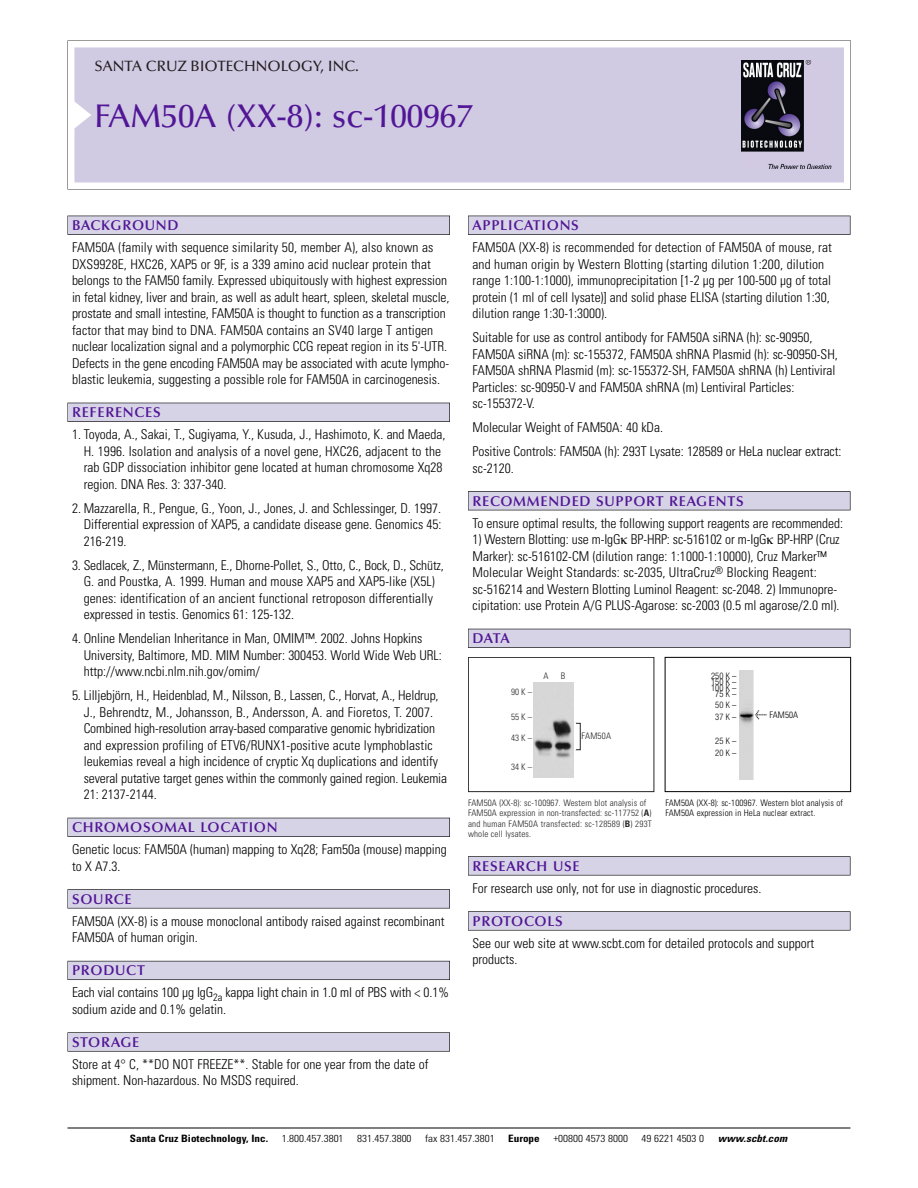
<style>
.page{position:relative;width:918px;height:1188px;background:#fff}
.page>*{position:absolute;margin:0;border:0;box-sizing:border-box;transform-origin:0 0}
.t1{font:500 33px "Optima";color:#511695}
.t2{font:500 15px "Optima";color:#231f20}
.t3{font:600 14.25px "Optima";letter-spacing:.05em;color:#511695}
.t4{font:300 condensed 13.5px/16.5px "Univers";color:#000}
.t5{font:300 condensed 10.2px "Univers";color:#000;scale:1.1 1}
.t6{font:700 condensed 10.2px "Univers";color:#000;scale:1.1 1}
.t7{font:italic 700 condensed 10.2px "Univers";letter-spacing:.005em;color:#000;scale:1.1 1}
.t8{font:9px/10.5px "Univers Condensed Light+LLOLXB";letter-spacing:.015em;color:#272627}
.t9{font:300 condensed 9px/10.5px "Univers";letter-spacing:.015em;color:#000}
.t10{font:300 condensed 9px/10.5px "Helvetica Neue";color:#000;scale:.95 1}
.s1{font-family:"Univers Condensed Bold+IUSDIN"}
.s2{font-family:"Meta Plus";font-weight:400;font-stretch:normal;font-size:10.5px}
</style>
<div class="page">
<svg style="left:68px;top:40px;width:783px;height:149px"></svg>
<div style="left:74px;top:47px;width:770px;height:135px;background:#d1cae3"></div>
<img style="left:741px;top:60px;width:90px;height:108px">
<div style="left:68px;top:216px;width:382px;height:19px;background:#525155"></div>
<div style="left:68px;top:216px;width:381px;height:18px;background:#d7d3e7"></div>
<div style="left:68px;top:403px;width:382px;height:19px;background:#515055"></div>
<div style="left:68px;top:403px;width:381px;height:18px;background:#d7d3e7"></div>
<div style="left:68px;top:818px;width:382px;height:19px;background:#525158"></div>
<div style="left:68px;top:818px;width:381px;height:18px;background:#d7d3e7"></div>
<div style="left:68px;top:889px;width:382px;height:19px;background:#575759"></div>
<div style="left:68px;top:890px;width:381px;height:18px;background:#d7d3e7"></div>
<div style="left:68px;top:961px;width:382px;height:19px;background:#5b5a62"></div>
<div style="left:68px;top:961px;width:381px;height:18px;background:#d7d3e7"></div>
<div style="left:68px;top:1032px;width:382px;height:20px;background:#626263"></div>
<div style="left:68px;top:1033px;width:381px;height:18px;background:#d7d3e7"></div>
<div style="left:468px;top:216px;width:382px;height:19px;background:#525155"></div>
<div style="left:468px;top:216px;width:382px;height:18px;background:#d7d3e7"></div>
<div style="left:468px;top:491px;width:382px;height:19px;background:#525155"></div>
<div style="left:468px;top:492px;width:382px;height:18px;background:#d7d3e7"></div>
<div style="left:468px;top:629px;width:382px;height:19px;background:#525158"></div>
<div style="left:468px;top:629px;width:382px;height:18px;background:#d7d3e7"></div>
<div style="left:468px;top:856px;width:382px;height:19px;background:#575759"></div>
<div style="left:468px;top:857px;width:382px;height:18px;background:#d7d3e7"></div>
<svg style="left:468px;top:911px;width:382px;height:20px"></svg>
<div style="left:468px;top:912px;width:382px;height:18px;background:#d7d3e7"></div>
<hr style="left:68px;top:1128px;width:782px;height:1px;background:#000">
<div style="left:665px;top:657px;width:186px;height:135px;border:1px solid #000"></div>
<img style="left:740px;top:670px;width:13px;height:109px">
<div style="left:468px;top:657px;width:186px;height:135px;border:1px solid #272627"></div>
<img style="left:533px;top:682px;width:41px;height:95px">
<p class="t2" style="left:94px;top:61px;width:266px">SANTA CRUZ BIOTECHNOLOGY, INC.</p>
<h1 class="t1" style="left:94px;top:103px;width:380px">FAM50A (XX-8): sc-100967</h1>
<p class="t3" style="left:72px;top:219px;width:108px">BACKGROUND</p>
<p class="t4" style="left:72px;top:240px;width:379px">FAM50A (family with sequence similarity 50, member A), also known as DXS9928E, HXC26, XAP5 or 9F, is a 339 amino acid nuclear protein that belongs to the FAM50 family. Expressed ubiquitously with highest expression in fetal kidney, liver and brain, as well as adult heart, spleen, skeletal muscle, prostate and small intestine, FAM50A is thought to function as a transcription factor that may bind to DNA. FAM50A contains an SV40 large T antigen nuclear localization signal and a polymorphic CCG repeat region in its 5'-UTR.<br>Defects in the gene encoding FAM50A may be associated with acute lympho&shy;blastic leukemia, suggesting a possible role for FAM50A in carcinogenesis.</p>
<p class="t3" style="left:72px;top:407px;width:90px">REFERENCES</p>
<p class="t4" style="left:84px;top:427px;width:363px;text-indent:-12px">1. Toyoda, A., Sakai, T., Sugiyama, Y., Kusuda, J., Hashimoto, K. and Maeda, H. 1996. Isolation and analysis of a novel gene, HXC26, adjacent to the rab GDP dissociation inhibitor gene located at human chromosome Xq28 region. DNA Res. 3: 337-340.</p>
<p class="t4" style="left:84px;top:501px;width:359px;text-align:justify;text-indent:-12px">2. Mazzarella, R., Pengue, G., Yoon, J., Jones, J. and Schlessinger, D. 1997.<br>Differential expression of XAP5, a candidate disease gene. Genomics 45:<br>216-219.</p>
<p class="t4" style="left:84px;top:558px;width:362px;text-indent:-12px">3. Sedlacek, Z., Münstermann, E., Dhorne-Pollet, S., Otto, C., Bock, D., Schütz, G. and Poustka, A. 1999. Human and mouse XAP5 and XAP5-like (X5L) genes: identification of an ancient functional retroposon differentially expressed in testis. Genomics 61: 125-132.</p>
<p class="t4" style="left:84px;top:631px;width:360px;text-indent:-12px">4. Online Mendelian Inheritance in Man, OMIM™. 2002. Johns Hopkins<br>University, Baltimore, MD. MIM Number: 300453. World Wide Web URL: http://www.ncbi.nlm.nih.gov/omim/</p>
<p class="t4" style="left:84px;top:688px;width:365px;text-indent:-12px">5. Lilljebjörn, H., Heidenblad, M., Nilsson, B., Lassen, C., Horvat, A., Heldrup, J., Behrendtz, M., Johansson, B., Andersson, A. and Fioretos, T. 2007.<br>Combined high-resolution array-based comparative genomic hybridization and expression profiling of ETV6/RUNX1-positive acute lymphoblastic leukemias reveal a high incidence of cryptic Xq duplications and identify several putative target genes within the commonly gained region. Leukemia 21: 2137-2144.</p>
<p class="t3" style="left:72px;top:822px;width:207px">CHROMOSOMAL LOCATION</p>
<p class="t4" style="left:72px;top:842px;width:376px">Genetic locus: FAM50A (human) mapping to Xq28; Fam50a (mouse) mapping to X A7.3.</p>
<p class="t3" style="left:72px;top:893px;width:61px">SOURCE</p>
<p class="t4" style="left:72px;top:914px;width:374px">FAM50A (XX-8) is a mouse monoclonal antibody raised against recombinant<br>FAM50A of human origin.</p>
<p class="t3" style="left:72px;top:965px;width:74px">PRODUCT</p>
<p class="t4" style="left:72px;top:985px;width:379px">Each vial contains 100 µg IgG<sub>2a</sub> kappa light chain in 1.0 ml of PBS with &lt; 0.1% sodium azide and 0.1% gelatin.</p>
<p class="t3" style="left:72px;top:1036px;width:69px">STORAGE</p>
<p class="t4" style="left:72px;top:1057px;width:358px">Store at 4° C, **DO NOT FREEZE**. Stable for one year from the date of shipment. Non-hazardous. No MSDS required.</p>
<p class="t3" style="left:473px;top:219px;width:108px">APPLICATIONS</p>
<p class="t4" style="left:473px;top:240px;width:361px">FAM50A (XX-8) is recommended for detection of FAM50A of mouse, rat and human origin by Western Blotting (starting dilution 1:200, dilution range 1:100-1:1000), immunoprecipitation [1-2 µg per 100-500 µg of total protein (1 ml of cell lysate)] and solid phase ELISA (starting dilution 1:30, dilution range 1:30-1:3000).</p>
<p class="t4" style="left:473px;top:330px;width:367px">Suitable for use as control antibody for FAM50A siRNA (h): sc-90950, FAM50A siRNA (m): sc-155372, FAM50A shRNA Plasmid (h): sc-90950-SH, FAM50A shRNA Plasmid (m): sc-155372-SH, FAM50A shRNA (h) Lentiviral Particles: sc-90950-V and FAM50A shRNA (m) Lentiviral Particles: sc-155372-V.</p>
<p class="t4" style="left:473px;top:416px;width:370px;line-height:24px">Molecular Weight of FAM50A: 40 kDa.<br>Positive Controls: FAM50A (h): 293T Lysate: 128589 or HeLa nuclear extract:</p>
<p class="t4" style="left:473px;top:461px;width:43px">sc-2120.</p>
<p class="t3" style="left:473px;top:495px;width:273px">RECOMMENDED SUPPORT REAGENTS</p>
<p class="t4" style="left:473px;top:516px;width:372px">To ensure optimal results, the following support reagents are recommended:</p>
<p class="t4" style="left:473px;top:532px;width:369px">1) Western Blotting: use m-IgG BP-HRP: sc-516102 or m-IgG BP-HRP (Cruz Marker): sc-516102-CM (dilution range: 1:1000-1:10000), Cruz Marker™ Molecular Weight Standards: sc-2035, UltraCruz<sup>®</sup> Blocking Reagent: sc-516214 and Western Blotting Luminol Reagent: sc-2048. 2) Immunopre&shy;cipitation: use Protein A/G PLUS-Agarose: sc-2003 (0.5 ml agarose/2.0 ml).</p>
<p class="t3" style="left:473px;top:633px;width:39px">DATA</p>
<p class="t8" style="left:511px;top:688px;width:22px">90K–</p>
<p class="t8" style="left:511px;top:712px;width:22px">55K–</p>
<p class="t8" style="left:511px;top:734px;width:22px">43K–</p>
<p class="t8" style="left:511px;top:762px;width:22px">34K–</p>
<p class="t8" style="left:543px;top:671px;width:7px">A</p>
<p class="t8" style="left:561px;top:671px;width:6px">B</p>
<p class="t8" style="left:582px;top:731px;width:31px">FAM50A</p>
<p class="t8" style="left:468px;top:798px;width:185px">FAM50A (XX-8): sc-100967. Western blot analysis of FAM50A expression in non-transfected: sc-117752 (<span class="s1">A</span>) and human FAM50A transfected: sc-128589 (<span class="s1">B</span>) 293T whole cell lysates.</p>
<p class="t10" style="left:711px;top:671px;width:28px">250 K –</p>
<p class="t10" style="left:711px;top:677px;width:28px">150 K –</p>
<p class="t10" style="left:711px;top:683px;width:28px">100 K –</p>
<p class="t10" style="left:715px;top:689px;width:24px">75K–<br>50K–</p>
<p class="t10" style="left:715px;top:712px;width:24px">37K–</p>
<p class="t10" style="left:715px;top:735px;width:24px;line-height:12px">25K–<br>20K–</p>
<p class="t9" style="left:755px;top:711px;width:45px"><span class="s2">&lt;</span> FAM50A</p>
<p class="t9" style="left:665px;top:798px;width:179px">FAM50A (XX-8): sc-100967. Western blot analysis of<br>FAM50A expression in HeLa nuclear extract.</p>
<p class="t3" style="left:473px;top:860px;width:109px">RESEARCH USE</p>
<p class="t4" style="left:473px;top:881px;width:290px">For research use only, not for use in diagnostic procedures.</p>
<p class="t3" style="left:473px;top:915px;width:92px">PROTOCOLS</p>
<p class="t4" style="left:473px;top:936px;width:343px">See our web site at www.scbt.com for detailed protocols and support products.</p>
<p class="t6" style="left:130px;top:1135px;width:127px">Santa Cruz Biotechnology, Inc.</p>
<p class="t5" style="left:282px;top:1135px;width:58px">1.800.457.3801</p>
<p class="t5" style="left:357px;top:1135px;width:51px">831.457.3800</p>
<p class="t5" style="left:425px;top:1135px;width:65px">fax 831.457.3801</p>
<p class="t6" style="left:508px;top:1135px;width:30px">Europe</p>
<p class="t5" style="left:553px;top:1135px;width:69px">+00800 4573 8000</p>
<p class="t5" style="left:642px;top:1135px;width:58px">49 6221 4503 0</p>
<p class="t7" style="left:718px;top:1135px;width:64px">www.scbt.com</p>
</div>
